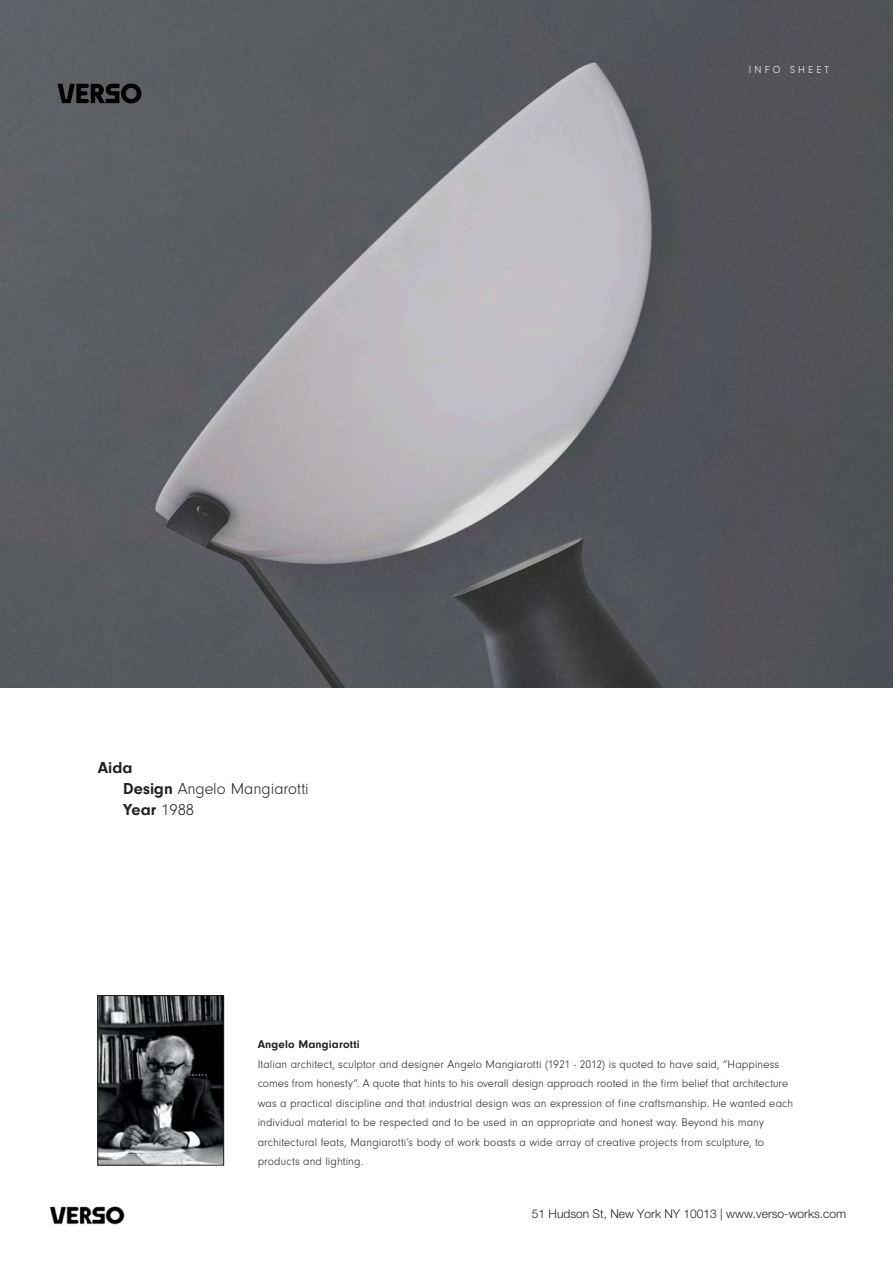
<style>
.page{position:relative;width:893px;height:1263px;background:#fff}
.page>*{position:absolute;margin:0;border:0;box-sizing:border-box;transform-origin:0 0}
.Frontpage_-_Product_subinfo{font:300 16.5px "Neuzeit Gro";color:#231f20}
.Frontpage_-_Product_subinfo-2{font:700 16.5px "Neuzeit Gro";color:#231f20}
.Frontpage_-_Product_name{font:700 16.5px "Neuzeit Gro";color:#231f20}
.t1{font:300 12px "Helvetica Neue LT Std";color:#221e1f}
.Frontpage_-_Story{font:300 11.55px/19.5px "Neuzeit Gro";letter-spacing:.005em;color:#231f20}
.Frontpage_-_story_headline{font:700 11.55px "Neuzeit Gro";letter-spacing:.015em;color:#231f20}
.t2{font:300 10.5px "Neuzeit Gro";letter-spacing:.3em;color:#fff}
.s1{font-weight:700}
.s2{font-weight:300}
</style>
<div class="page">
<img style="left:100px;top:997px;width:122px;height:166px">
<div style="left:98px;top:995px;width:126px;height:170px;border:1px solid #231f20"></div>
<img style="left:0;top:0;width:893px;height:688px">
<img style="left:49px;top:1206px;width:76px;height:19px">
<div style="left:34px;top:1px;width:132px;height:184px;background:#5d5f64"></div>
<p class="Frontpage_-_Product_name" style="left:98px;top:758px;width:36px">Aida</p>
<p class="Frontpage_-_Product_subinfo" style="left:123px;top:779px;width:187px"><span class="s1">Design</span> Angelo Mangiarotti</p>
<p class="Frontpage_-_Product_subinfo-2" style="left:123px;top:800px;width:72px">Year <span class="s2">1988</span></p>
<p class="t2" style="left:749px;top:64px;width:82px">INFO SHEET</p>
<p class="Frontpage_-_story_headline" style="left:258px;top:1038px;width:104px">Angelo Mangiarotti</p>
<p class="Frontpage_-_Story" style="left:258px;top:1054px;width:537px">Italian architect, sculptor and designer Angelo Mangiarotti (1921 - 2012) is quoted to have said, ”Happiness comes from honesty”. A quote that hints to his overall design approach rooted in the firm belief that architecture was a practical discipline and that industrial design was an expression of fine craftsmanship. He wanted each individual material to be respected and to be used in an appropriate and honest way. Beyond his many architectural feats, Mangiarotti’s body of work boasts a wide array of creative projects from sculpture, to products and lighting.</p>
<p class="t1" style="left:532px;top:1206px;width:316px">51 Hudson St, New York NY 10013 | www.verso-works.com</p>
</div>
